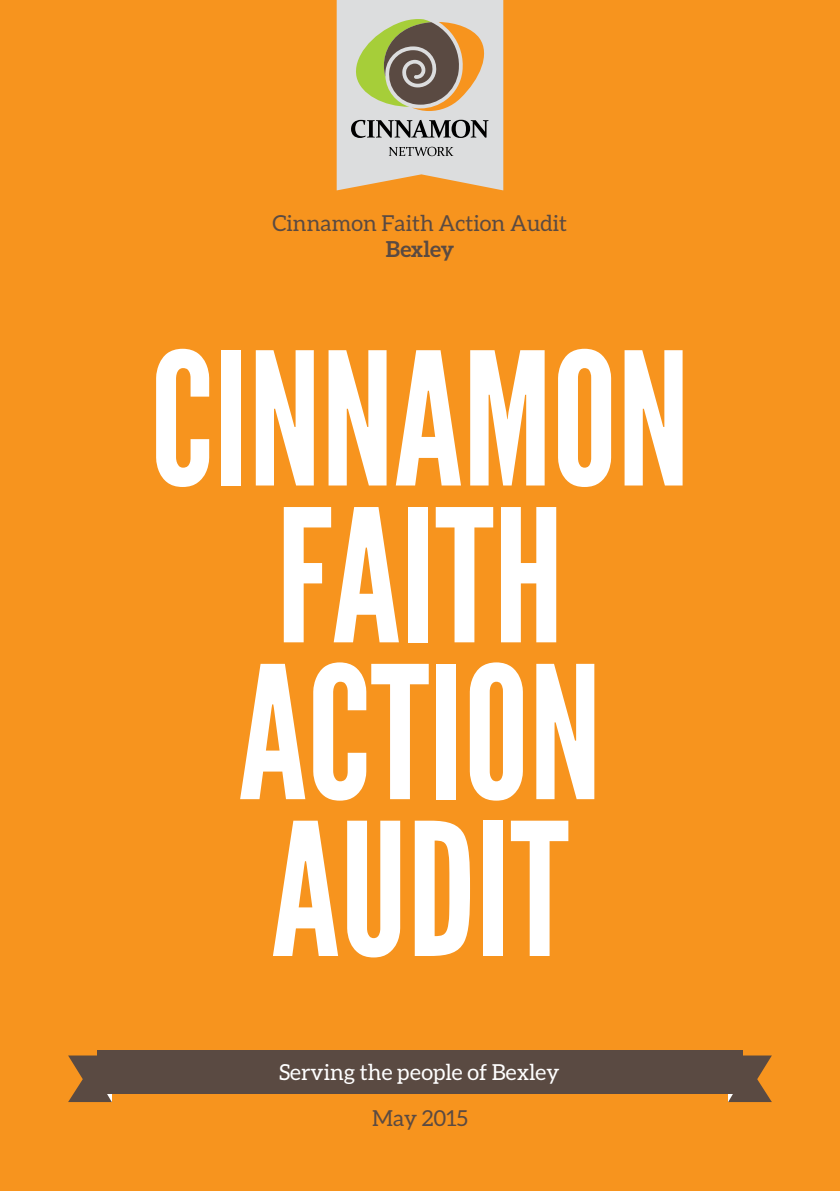
<style>
.page{position:relative;width:840px;height:1191px;background:#fff}
.page>*{position:absolute;margin:0;border:0;box-sizing:border-box;transform-origin:0 0}
.t1{font:184px/156.8px "League Gothic";color:#fff}
.t2{font:22px "Aleo";color:#5a4a42}
.t3{font:22px "Aleo";color:#fff}
.t4{font:700 22px "Aleo";color:#5a4a42}
</style>
<div class="page">
<div style="left:0;top:0;width:839px;height:1191px;background:#f7941e"></div>
<svg style="left:336px;top:0;width:167px;height:190px;background:#c2baa5"></svg>
<svg style="left:68px;top:1055px;width:44px;height:47px"></svg>
<svg style="left:727px;top:1055px;width:44px;height:47px"></svg>
<div style="left:97px;top:1050px;width:645px;height:43px;background:#5a4a42"></div>
<p class="t2" style="left:272px;top:210px;width:296px">Cinnamon Faith Action Audit</p>
<p class="t4" style="left:385px;top:236px;width:70px">Bexley</p>
<h1 class="t1" style="left:238px;top:342px;width:453px;text-indent:-88px">CINNAMON<br>FAITH<br>ACTION<br>AUDIT</h1>
<p class="t3" style="left:279px;top:1060px;width:282px">Serving the people of Bexley</p>
<p class="t2" style="left:372px;top:1106px;width:97px">May 2015</p>
</div>
